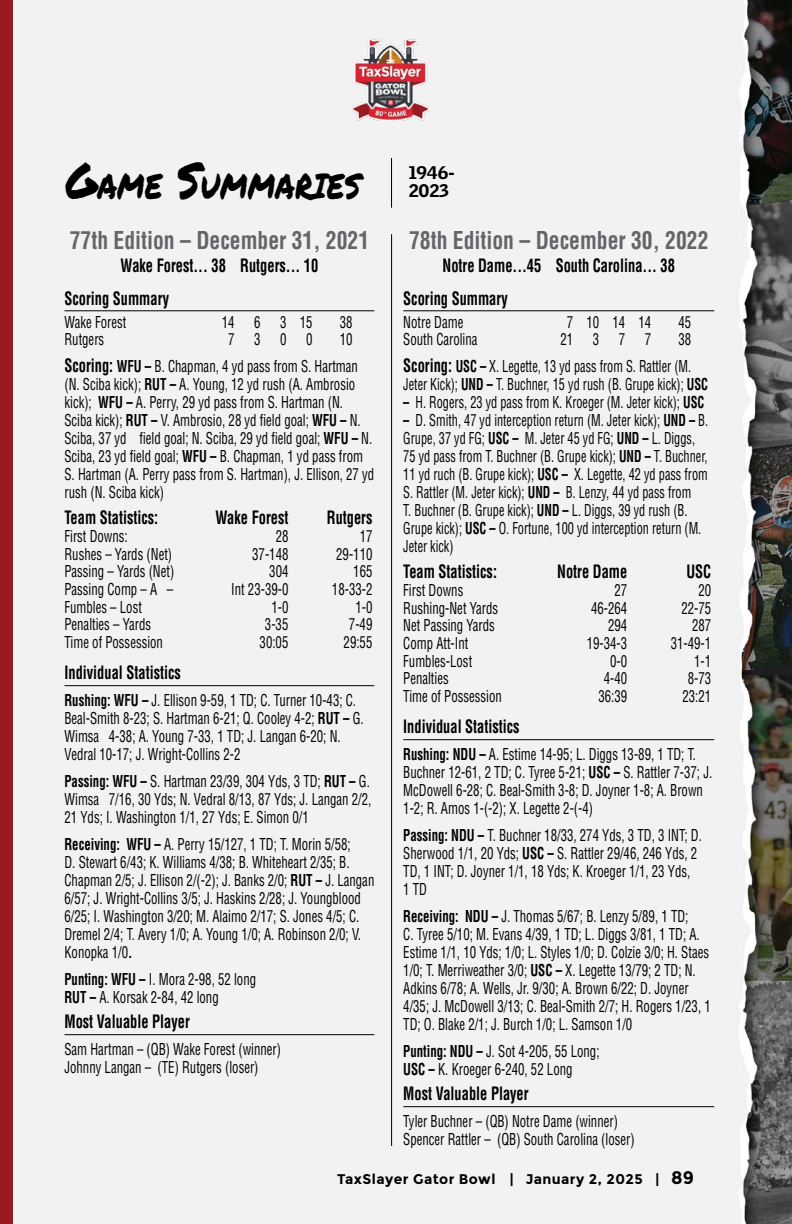
<style>
.page{position:relative;width:792px;height:1224px;background:#fff}
.page>*{position:absolute;margin:0;border:0;box-sizing:border-box;transform-origin:0 0}
.t1{font:35.2px "Permanent Marker";color:#000;scale:.8 1}
.t2{font:700 condensed 24px "Helvetica LT Std";color:#636569;scale:.9 1}
.t3{font:700 condensed 18px/33px "Helvetica LT Std";color:#000;scale:.8 1}
.t4{font:900 17.8px/17.8px "Griffith Gothic";letter-spacing:-.01em;color:#000}
.t5{font:condensed 16px/18px "Helvetica LT Std";color:#000;scale:.8 1}
.t6{font:condensed 16px/18px "Helvetica LT Std";color:#000;scale:.77 1}
.t7{font:700 14px "Montserrat";letter-spacing:.03em;color:#000}
.s1{font-size:50.4px}
.s2{font-weight:700;font-size:18px}
.s3{font-weight:700}
.s4{font-size:18px}
</style>
<div class="page">
<div style="left:13px;top:0;width:779px;height:1224px;background:#f2f2f2"></div>
<div style="left:0;top:0;width:13px;height:1224px;background:#981b21"></div>
<img style="left:352px;top:38px;width:78px;height:82px">
<hr style="left:391px;top:234px;width:1px;height:912px;background:#000">
<hr style="left:391px;top:158px;width:1px;height:50px;background:#000">
<hr style="left:64px;top:310px;width:310px;height:1px;background:#000">
<hr style="left:64px;top:685px;width:310px;height:1px;background:#000">
<hr style="left:64px;top:1034px;width:310px;height:1px;background:#000">
<hr style="left:403px;top:310px;width:311px;height:1px;background:#000">
<hr style="left:403px;top:739px;width:311px;height:1px;background:#000">
<hr style="left:403px;top:1106px;width:311px;height:1px;background:#000">
<h1 class="t1" style="left:66px;top:160px;width:374px"><span class="s1">G</span>AME <span class="s1">S</span>UMMARIES</h1>
<p class="t4" style="left:409px;top:163px;width:47px">1946-<br>2023</p>
<h2 class="t2" style="left:70px;top:225px;width:334px">77th Edition – December 31, 2021</h2>
<p class="t3" style="left:65px;top:248px;width:319px;text-indent:56px">Wake Forest... 38 Rutgers... 10<br>Scoring Summary</p>
<p class="t5" style="left:64px;top:313px;width:79px">Wake Forest</p>
<p class="t5" style="left:222px;top:313px;width:115px">14 6 3 15</p>
<p class="t5" style="left:340px;top:313px;width:17px">38</p>
<p class="t5" style="left:64px;top:330px;width:51px">Rutgers</p>
<p class="t5" style="left:228px;top:330px;width:107px">7 3 0 0</p>
<h2 class="t2" style="left:409px;top:225px;width:334px">78th Edition – December 30, 2022</h2>
<p class="t3" style="left:403px;top:248px;width:341px;text-indent:39px">Notre Dame...45 South Carolina... 38<br>Scoring Summary</p>
<p class="t5" style="left:403px;top:313px;width:77px">Notre Dame</p>
<p class="t5" style="left:567px;top:313px;width:107px">7 10 14 14</p>
<p class="t5" style="left:678px;top:313px;width:18px">45</p>
<p class="t5" style="left:403px;top:330px;width:94px">South Carolina</p>
<p class="t5" style="left:560px;top:330px;width:115px">21 3 7 7</p>
<p class="t5" style="left:64px;top:325px;width:368px;line-height:27px;text-indent:275px">10<br><span class="s2">Scoring:</span> <span class="s3">WFU –</span> B. Chapman, 4 yd pass from S. Hartman</p>
<p class="t5" style="left:64px;top:375px;width:389px">(N. Sciba kick); <span class="s3">RUT –</span> A. Young, 12 yd rush (A. Ambrosio kick); <span class="s3">WFU –</span> A. Perry, 29 yd pass from S. Hartman (N.<br>Sciba kick); <span class="s3">RUT –</span> V. Ambrosio, 28 yd field goal; <span class="s3">WFU –</span> N.<br>Sciba, 37 yd field goal; N. Sciba, 29 yd field goal; <span class="s3">WFU –</span> N.<br>Sciba, 23 yd field goal; <span class="s3">WFU –</span> B. Chapman, 1 yd pass from S. Hartman (A. Perry pass from S. Hartman), J. Ellison, 27 yd rush (N. Sciba kick)</p>
<p class="t3" style="left:64px;top:501px;width:119px">Team Statistics:</p>
<p class="t3" style="left:216px;top:501px;width:93px">Wake Forest</p>
<p class="t3" style="left:327px;top:501px;width:58px">Rutgers</p>
<p class="t5" style="left:64px;top:527px;width:81px">First Downs:</p>
<p class="t5" style="left:276px;top:527px;width:17px">28</p>
<p class="t5" style="left:360px;top:527px;width:17px">17</p>
<p class="t5" style="left:64px;top:545px;width:136px">Rushes – Yards (Net)</p>
<p class="t5" style="left:252px;top:545px;width:47px">37-148</p>
<p class="t5" style="left:336px;top:545px;width:47px">29-110</p>
<p class="t5" style="left:64px;top:562px;width:139px">Passing – Yards (Net)</p>
<p class="t5" style="left:269px;top:562px;width:25px">304</p>
<p class="t5" style="left:353px;top:562px;width:26px">165</p>
<p class="t5" style="left:64px;top:580px;width:138px">Passing Comp – A –</p>
<p class="t5" style="left:231px;top:580px;width:73px">Int 23-39-0</p>
<p class="t5" style="left:332px;top:580px;width:52px">18-33-2</p>
<p class="t5" style="left:64px;top:598px;width:98px">Fumbles – Lost</p>
<p class="t5" style="left:271px;top:598px;width:23px">1-0</p>
<p class="t5" style="left:355px;top:598px;width:23px">1-0</p>
<p class="t5" style="left:64px;top:615px;width:110px">Penalties – Yards</p>
<p class="t5" style="left:265px;top:615px;width:31px">3-35</p>
<p class="t5" style="left:349px;top:615px;width:31px">7-49</p>
<p class="t5" style="left:64px;top:633px;width:125px">Time of Possession</p>
<p class="t5" style="left:260px;top:633px;width:37px">30:05</p>
<p class="t5" style="left:344px;top:633px;width:37px">29:55</p>
<p class="t3" style="left:64px;top:656px;width:147px">Individual Statistics</p>
<p class="t5" style="left:64px;top:692px;width:376px"><span class="s3">Rushing: WFU –</span> J. Ellison 9-59, 1 TD; C. Turner 10-43; C.<br>Beal-Smith 8-23; S. Hartman 6-21; Q. Cooley 4-2; <span class="s3">RUT –</span> G.<br>Wimsa 4-38; A. Young 7-33, 1 TD; J. Langan 6-20; N.<br>Vedral 10-17; J. Wright-Collins 2-2</p>
<p class="t5" style="left:64px;top:773px;width:385px;text-align:justify"><span class="s3">Passing: WFU –</span> S. Hartman 23/39, 304 Yds, 3 TD; <span class="s3">RUT –</span> G.<br>Wimsa 7/16, 30 Yds; N. Vedral 8/13, 87 Yds; J. Langan 2/2, 21 Yds; I. Washington 1/1, 27 Yds; E. Simon 0/1</p>
<p class="t5" style="left:64px;top:835px;width:389px"><span class="s3">Receiving: WFU –</span> A. Perry 15/127, 1 TD; T. Morin 5/58;<br>D. Stewart 6/43; K. Williams 4/38; B. Whiteheart 2/35; B.<br>Chapman 2/5; J. Ellison 2/(-2); J. Banks 2/0; <span class="s3">RUT –</span> J. Langan 6/57; J. Wright-Collins 3/5; J. Haskins 2/28; J. Youngblood 6/25; I. Washington 3/20; M. Alaimo 2/17; S. Jones 4/5; C.<br>Dremel 2/4; T. Avery 1/0; A. Young 1/0; A. Robinson 2/0; V.<br>Konopka 1/0<span class="s3">.</span></p>
<p class="t5" style="left:64px;top:970px;width:241px"><span class="s3">Punting: WFU –</span> I. Mora 2-98, 52 long<br><span class="s3">RUT –</span> A. Korsak 2-84, 42 long</p>
<p class="t3" style="left:64px;top:1005px;width:158px">Most Valuable Player</p>
<p class="t5" style="left:64px;top:1041px;width:272px">Sam Hartman – (QB) Wake Forest (winner)<br>Johnny Langan – (TE) Rutgers (loser)</p>
<p class="t5" style="left:403px;top:325px;width:361px;line-height:27px;text-align:right">38<br><span class="s2">Scoring:</span> <span class="s3">USC –</span> X. Legette, 13 yd pass from S. Rattler (M.</p>
<p class="t6" style="left:403px;top:375px;width:397px">Jeter Kick); <span class="s3">UND –</span> T. Buchner, 15 yd rush (B. Grupe kick); <span class="s3">USC</span></p>
<p class="t6" style="left:403px;top:393px;width:393px"><span class="s3">–</span> H. Rogers, 23 yd pass from K. Kroeger (M. Jeter kick); <span class="s3">USC</span></p>
<p class="t6" style="left:403px;top:411px;width:398px"><span class="s3">–</span> D. Smith, 47 yd interception return (M. Jeter kick); <span class="s3">UND –</span> B.<br>Grupe, 37 yd FG; <span class="s3">USC –</span> M. Jeter 45 yd FG; <span class="s3">UND –</span> L. Diggs, 75 yd pass from T. Buchner (B. Grupe kick); <span class="s3">UND –</span> T. Buchner, 11 yd ruch (B. Grupe kick); <span class="s3">USC –</span> X. Legette, 42 yd pass from S. Rattler (M. Jeter kick); <span class="s3">UND –</span> B. Lenzy, 44 yd pass from<br>T. Buchner (B. Grupe kick); <span class="s3">UND –</span> L. Diggs, 39 yd rush (B.<br>Grupe kick); <span class="s3">USC –</span> O. Fortune, 100 yd interception return (M.<br>Jeter kick)</p>
<p class="t3" style="left:403px;top:555px;width:119px">Team Statistics:</p>
<p class="t3" style="left:557px;top:555px;width:89px">Notre Dame</p>
<p class="t3" style="left:686px;top:555px;width:33px">USC</p>
<p class="t5" style="left:403px;top:581px;width:77px">First Downs</p>
<p class="t5" style="left:615px;top:581px;width:17px">27</p>
<p class="t5" style="left:698px;top:581px;width:18px">20</p>
<p class="t5" style="left:403px;top:599px;width:120px">Rushing-Net Yards</p>
<p class="t5" style="left:591px;top:599px;width:47px">46-264</p>
<p class="t5" style="left:681px;top:599px;width:39px">22-75</p>
<p class="t5" style="left:403px;top:616px;width:116px">Net Passing Yards</p>
<p class="t5" style="left:608px;top:616px;width:26px">294</p>
<p class="t5" style="left:692px;top:616px;width:26px">287</p>
<p class="t5" style="left:403px;top:634px;width:83px">Comp Att-Int</p>
<p class="t5" style="left:587px;top:634px;width:52px">19-34-3</p>
<p class="t5" style="left:671px;top:634px;width:52px">31-49-1</p>
<p class="t5" style="left:403px;top:652px;width:88px">Fumbles-Lost</p>
<p class="t5" style="left:610px;top:652px;width:23px">0-0</p>
<p class="t5" style="left:694px;top:652px;width:23px">1-1</p>
<p class="t5" style="left:403px;top:669px;width:58px">Penalties</p>
<p class="t5" style="left:604px;top:669px;width:31px">4-40</p>
<p class="t5" style="left:688px;top:669px;width:31px">8-73</p>
<p class="t5" style="left:403px;top:687px;width:125px">Time of Possession</p>
<p class="t5" style="left:598px;top:687px;width:37px">36:39</p>
<p class="t5" style="left:682px;top:687px;width:37px">23:21</p>
<p class="t3" style="left:403px;top:710px;width:147px">Individual Statistics</p>
<p class="t5" style="left:403px;top:746px;width:388px"><span class="s3">Rushing: NDU –</span> A. Estime 14-95; L. Diggs 13-89, 1 TD; T.<br>Buchner 12-61, 2 TD; C. Tyree 5-21; <span class="s3">USC –</span> S. Rattler 7-37; J.<br>McDowell 6-28; C. Beal-Smith 3-8; D. Joyner 1-8; A. Brown 1-2; R. Amos 1-(-2); X. Legette 2-(-4)</p>
<p class="t5" style="left:403px;top:827px;width:375px"><span class="s3">Passing: NDU –</span> T. Buchner 18/33, 274 Yds, 3 TD, 3 INT; D.<br>Sherwood 1/1, 20 Yds; <span class="s3">USC –</span> S. Rattler 29/46, 246 Yds, 2<br>TD, 1 INT; D. Joyner 1/1, 18 Yds; K. Kroeger 1/1, 23 Yds,<br>1 TD</p>
<p class="t5" style="left:403px;top:907px;width:386px"><span class="s3">Receiving: NDU –</span> J. Thomas 5/67; B. Lenzy 5/89, 1 TD;<br>C. Tyree 5/10; M. Evans 4/39, 1 TD; L. Diggs 3/81, 1 TD; A.<br>Estime 1/1, 10 Yds; 1/0; L. Styles 1/0; D. Colzie 3/0; H. Staes 1/0; T. Merriweather 3/0; <span class="s3">USC –</span> X. Legette 13/79; 2 TD; N.<br>Adkins 6/78; A. Wells, Jr. 9/30; A. Brown 6/22; D. Joyner 4/35; J. McDowell 3/13; C. Beal-Smith 2/7; H. Rogers 1/23, 1<br>TD; O. Blake 2/1; J. Burch 1/0; L. Samson 1/0</p>
<p class="t5" style="left:403px;top:1042px;width:247px"><span class="s3">Punting: NDU –</span> J. Sot 4-205, 55 Long;<br><span class="s3">USC –</span> K. Kroeger 6-240, 52 Long</p>
<p class="t3" style="left:403px;top:1077px;width:158px">Most Valuable Player</p>
<p class="t5" style="left:403px;top:1113px;width:291px">Tyler Buchner – (QB) Notre Dame (winner)<br>Spencer Rattler – (QB) South Carolina (loser)</p>
<p class="t7" style="left:337px;top:1171px;width:358px">TaxSlayer Gator Bowl | January 2, 2025 | <span class="s4">89</span></p>
</div>
